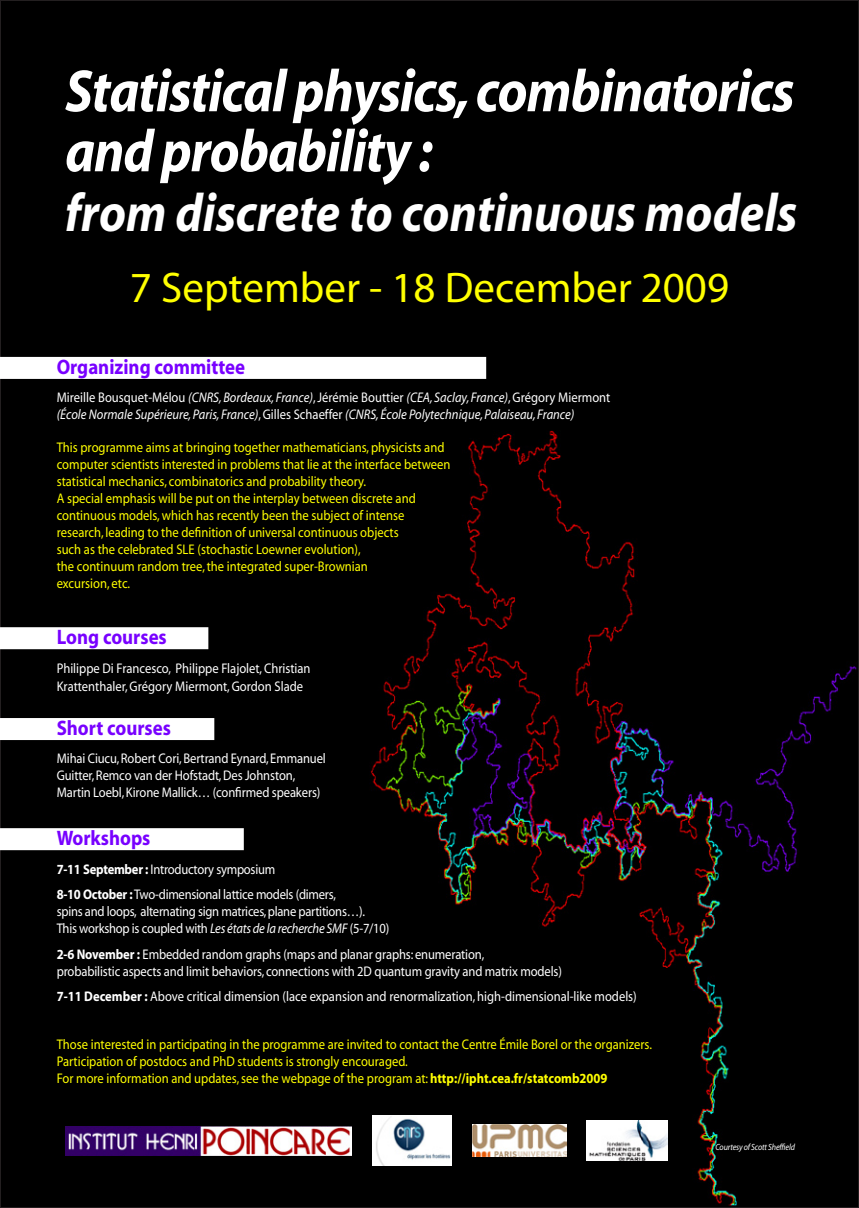
<style>
.page{position:relative;width:859px;height:1208px;background:#fff}
.page>*{position:absolute;margin:0;border:0;box-sizing:border-box;transform-origin:0 0}
.t1{font:italic 700 60px/60px "Myriad";letter-spacing:-.02em;color:#fff;scale:.9 1}
.t2{font:italic 700 54px "Myriad";color:#fff;scale:.9 1}
.t3{font:43px "Myriad";color:#ff0}
.t4{font:700 21px "Myriad";color:#7800ff;scale:.9 1}
.t5{font:14px/17px "Myriad";color:#ff0;scale:.9 1}
.t6{font:14px/17px "Myriad";letter-spacing:-.01em;color:#fff;scale:.9 1}
.t7{font:italic 14px/17px "Myriad";color:#fff;scale:.9 1}
.t8{font:italic 9px "Myriad";letter-spacing:-.02em;color:#fff;scale:.9 1}
.s1{font-style:normal}
.s2{font-weight:700}
.s3{font-style:italic}
</style>
<div class="page">
<div style="left:2px;top:2px;width:855px;height:1204px;background:#000"></div>
<div style="left:0;top:357px;width:486px;height:22px;background:#fff"></div>
<div style="left:0;top:627px;width:208px;height:22px;background:#fff"></div>
<div style="left:0;top:828px;width:244px;height:22px;background:#fff"></div>
<div style="left:0;top:718px;width:214px;height:22px;background:#fff"></div>
<img style="left:65px;top:1126px;width:286px;height:29px">
<img style="left:372px;top:1115px;width:80px;height:50px">
<img style="left:473px;top:1124px;width:93px;height:33px">
<img style="left:587px;top:1120px;width:81px;height:40px">
<h1 class="t1" style="left:65px;top:63px;width:812px">Statistical physics, combinatorics and probability :</h1>
<h2 class="t2" style="left:65px;top:185px;width:815px">from discrete to continuous models</h2>
<h3 class="t3" style="left:130px;top:266px;width:601px">7 September - 18 December 2009</h3>
<h3 class="t4" style="left:57px;top:356px;width:211px">Organizing committee</h3>
<p class="t7" style="left:57px;top:390px;width:617px"><span class="s1">Mireille Bousquet-Mélou</span> (CNRS, Bordeaux, France)<span class="s1">, Jérémie Bouttier</span> (CEA, Saclay, France)<span class="s1">, Grégory Miermont </span>(École Normale Supérieure, Paris, France)<span class="s1">, Gilles Schaeffer</span> (CNRS, École Polytechnique, Palaiseau, France)</p>
<p class="t5" style="left:57px;top:439px;width:439px">This programme aims at bringing together mathematicians, physicists and computer scientists interested in problems that lie at the interface between statistical mechanics, combinatorics and probability theory.<br>A special emphasis will be put on the interplay between discrete and continuous models, which has recently been the subject of intense research, leading to the definition of universal continuous objects<br>such as the celebrated SLE (stochastic Loewner evolution),<br>the continuum random tree, the integrated super-Brownian<br>excursion, etc.</p>
<h3 class="t4" style="left:57px;top:626px;width:124px">Long courses</h3>
<p class="t6" style="left:57px;top:659px;width:284px;line-height:18px">Philippe Di Francesco, Philippe Flajolet, Christian<br>Krattenthaler, Grégory Miermont, Gordon Slade</p>
<h3 class="t4" style="left:57px;top:717px;width:128px">Short courses</h3>
<p class="t6" style="left:57px;top:751px;width:301px">Mihai Ciucu, Robert Cori, Bertrand Eynard, Emmanuel<br>Guitter, Remco van der Hofstadt, Des Johnston,<br>Martin Loebl, Kirone Mallick… (confirmed speakers)</p>
<h3 class="t4" style="left:57px;top:827px;width:106px">Workshops</h3>
<p class="t6" style="left:57px;top:856px;width:312px;line-height:25.5px"><span class="s2">7-11 September :</span> Introductory symposium<br><span class="s2">8-10 October :</span> Two-dimensional lattice models (dimers,</p>
<p class="t6" style="left:57px;top:903px;width:371px">spins and loops, alternating sign matrices, plane partitions…).<br>This workshop is coupled with <span class="s3">Les états de la recherche SMF</span> (5-7/10)</p>
<p class="t6" style="left:57px;top:946px;width:563px"><span class="s2">2-6 November :</span> Embedded random graphs (maps and planar graphs: enumeration,<br>probabilistic aspects and limit behaviors, connections with 2D quantum gravity and matrix models)</p>
<p class="t6" style="left:57px;top:988px;width:646px"><span class="s2">7-11 December :</span> Above critical dimension (lace expansion and renormalization, high-dimensional-like models)</p>
<p class="t5" style="left:57px;top:1036px;width:663px">Those interested in participating in the programme are invited to contact the Centre Émile Borel or the organizers.<br>Participation of postdocs and PhD students is strongly encouraged.<br>For more information and updates, see the webpage of the program at: <span class="s2">http://ipht.cea.fr/statcomb2009</span></p>
<p class="t8" style="left:715px;top:1142px;width:90px">Courtesy of Scott Sheffield</p>
</div>
